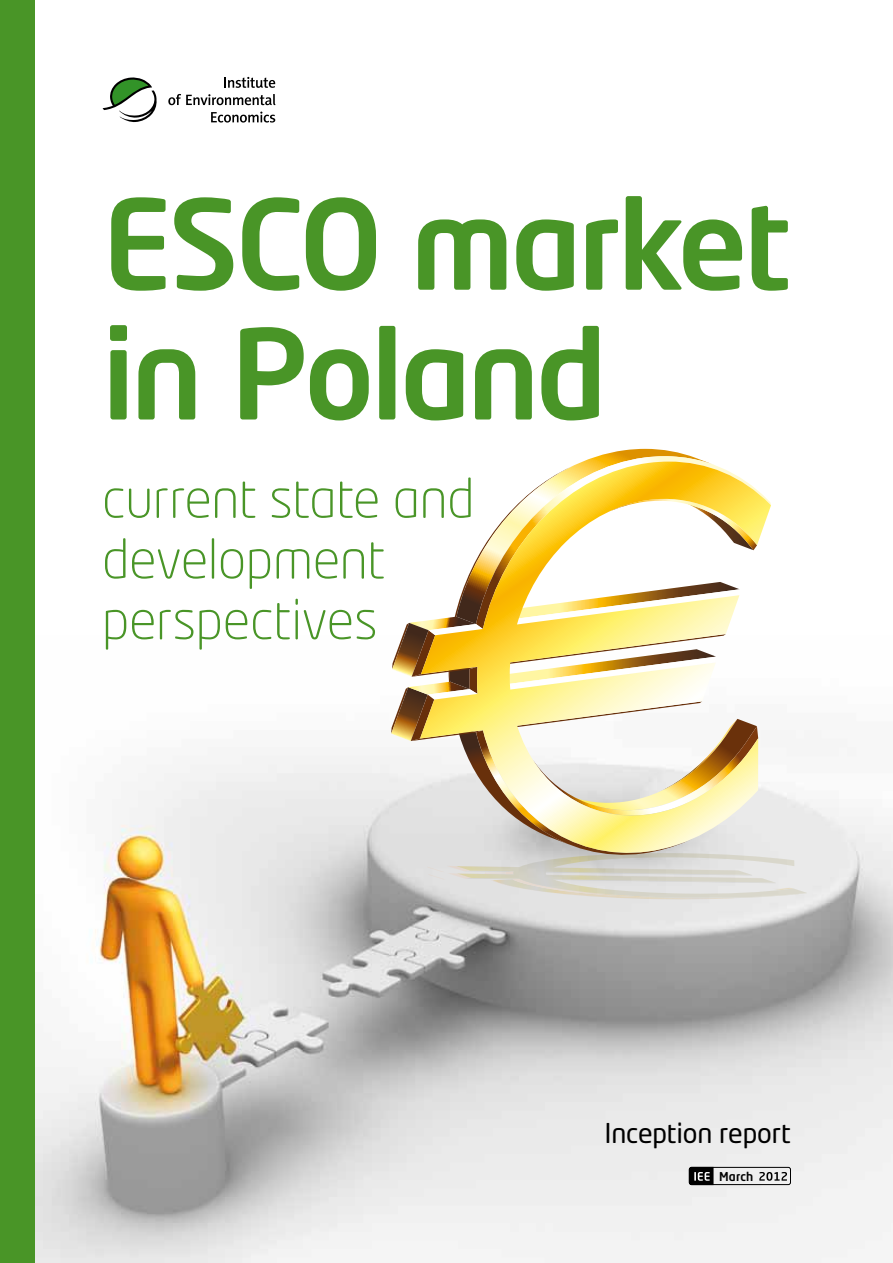
<style>
.page{position:relative;width:893px;height:1263px;background:#fff}
.page>*{position:absolute;margin:0;border:0;box-sizing:border-box;transform-origin:0 0}
.t1{font:500 123px/129.8px "Neo Tech Std";letter-spacing:-.03em;color:#499527}
.t2{font:300 54px/60.8px "Neo Tech Std";letter-spacing:-.005em;color:#499527}
.t3{font:27px "Neo Tech Std";letter-spacing:-.005em;color:#000}
.t4{font:500 12.15px "Neo Tech";letter-spacing:.005em;color:#000}
</style>
<div class="page">
<img style="left:34px;top:635px;width:859px;height:628px">
<div style="left:0;top:0;width:34px;height:1263px;background:#499527"></div>
<svg style="left:598px;top:449px;width:92px;height:7px"></svg>
<svg style="left:584px;top:456px;width:120px;height:5px"></svg>
<svg style="left:391px;top:621px;width:416px;height:279px"></svg>
<svg style="left:420px;top:461px;width:351px;height:401px"></svg>
<svg style="left:103px;top:77px;width:54px;height:45px"></svg>
<svg style="left:224px;top:77px;width:51px;height:11px"></svg>
<svg style="left:168px;top:94px;width:107px;height:11px"></svg>
<svg style="left:211px;top:112px;width:64px;height:11px"></svg>
<svg style="left:759px;top:1172px;width:28px;height:9px"></svg>
<div style="left:689px;top:1167px;width:102px;height:18px;border:1px solid #000;border-radius:2px"></div>
<svg style="left:689px;top:1167px;width:25px;height:18px"></svg>
<h1 class="t1" style="left:102px;top:177px;width:690px">ESCO market in Poland</h1>
<p class="t2" style="left:102px;top:467px;width:374px">current state and development perspectives</p>
<p class="t3" style="left:604px;top:1117px;width:188px">Inception report</p>
<p class="t4" style="left:719px;top:1171px;width:36px">March</p>
</div>
